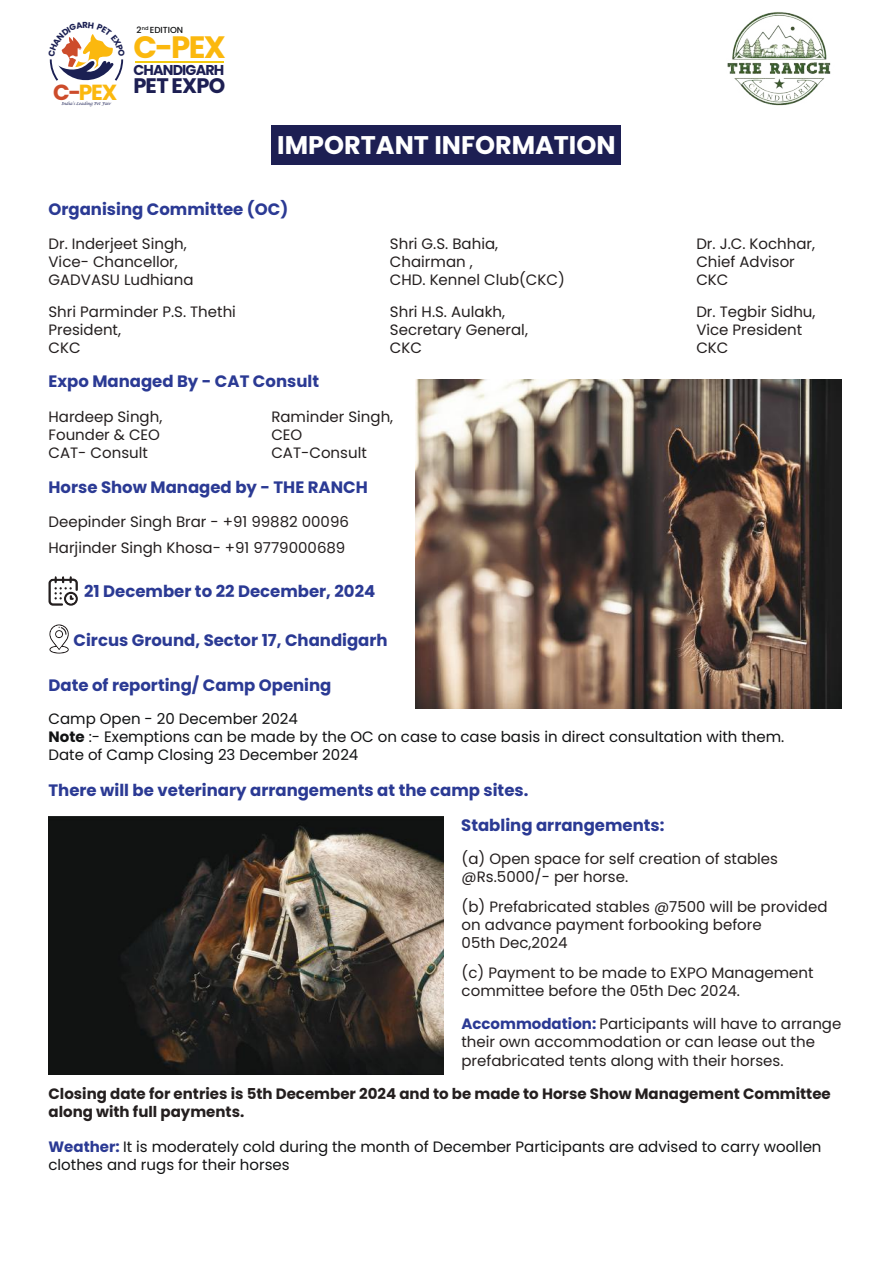
<style>
.page{position:relative;width:893px;height:1264px;background:#fff}
.page>*{position:absolute;margin:0;border:0;box-sizing:border-box;transform-origin:0 0}
.t1{font:700 30.9px "Poppins";color:#fbb80e}
.t2{font:700 25.5px "Poppins";color:#fff}
.t3{font:700 21.9px "Poppins";color:#fbb80e}
.t4{font:700 21px "Poppins";letter-spacing:-.04em;color:#1d1f53}
.t5{font:700 16.5px/34.5px "Poppins";color:#2b3a94}
.t6{font:15px/18px "Poppins";color:#241f1f}
.t7{font:15px/18px "Poppins";color:#111213}
.t8{font:700 15px/18px "Poppins";color:#241f1f}
.t9{font:700 14.25px "Poppins";letter-spacing:-.06em;color:#1d1f53}
.t10{font:500 8.7px "Poppins";color:#121314}
.t11{font:italic 4.05px "Lucida Calligraphy";letter-spacing:-.04em;color:#1b2053}
.s1{color:#cd4c2b}
.s2{font-weight:700}
.s3{font-weight:700;color:#2b3a94}
</style>
<div class="page">
<img style="left:415px;top:379px;width:426px;height:329px">
<div style="left:272px;top:125px;width:349px;height:39px;background:#1d1f53"></div>
<svg style="left:49px;top:576px;width:29px;height:29px"></svg>
<svg style="left:49px;top:624px;width:20px;height:29px"></svg>
<hr style="left:135px;top:61px;width:89px;height:1px;background:#f3c910">
<img style="left:727px;top:12px;width:104px;height:94px">
<img style="left:48px;top:816px;width:395px;height:258px">
<svg style="left:49px;top:34px;width:75px;height:47px"></svg>
<p class="t10" style="left:137px;top:25px;width:48px">2<sup>nd</sup> EDITION</p>
<h3 class="t3" style="left:53px;top:79px;width:66px"><span class="s1">C-</span>PEX</h3>
<p class="t11" style="left:62px;top:101px;width:51px">India’s Leading Pet Fair</p>
<h1 class="t1" style="left:133px;top:30px;width:94px">C-PEX</h1>
<p class="t9" style="left:133px;top:62px;width:92px">CHANDIGARH</p>
<h3 class="t4" style="left:133px;top:74px;width:93px">PET EXPO</h3>
<h2 class="t2" style="left:277px;top:130px;width:340px">IMPORTANT INFORMATION</h2>
<p class="t5" style="left:48px;top:192px;width:241px">Organising Committee (OC)</p>
<p class="t6" style="left:49px;top:234px;width:146px">Dr. Inderjeet Singh,<br>Vice- Chancellor,<br>GADVASU Ludhiana</p>
<p class="t6" style="left:390px;top:234px;width:176px">Shri G.S. Bahia,<br>Chairman ,<br>CHD. Kennel Club(CKC)</p>
<p class="t6" style="left:696px;top:234px;width:120px">Dr. J.C. Kochhar,<br>Chief Advisor<br>CKC</p>
<p class="t6" style="left:49px;top:303px;width:189px">Shri Parminder P.S. Thethi<br>President,<br>CKC</p>
<p class="t6" style="left:390px;top:303px;width:140px">Shri H.S. Aulakh,<br>Secretary General,<br>CKC</p>
<p class="t6" style="left:696px;top:303px;width:121px">Dr. Tegbir Sidhu,<br>Vice President<br>CKC</p>
<p class="t5" style="left:49px;top:364px;width:272px">Expo Managed By - CAT Consult</p>
<p class="t6" style="left:49px;top:407px;width:115px">Hardeep Singh,<br>Founder &amp; CEO<br>CAT- Consult</p>
<p class="t6" style="left:271px;top:407px;width:123px">Raminder Singh,<br>CEO<br>CAT-Consult</p>
<p class="t5" style="left:49px;top:470px;width:321px">Horse Show Managed by - THE RANCH</p>
<p class="t6" style="left:49px;top:508px;width:302px;line-height:26.1px">Deepinder Singh Brar - +91 99882 00096<br>Harjinder Singh Khosa- +91 9779000689</p>
<p class="t5" style="left:84px;top:574px;width:293px">21 December to 22 December, 2024</p>
<p class="t5" style="left:74px;top:623px;width:316px">Circus Ground, Sector 17, Chandigarh</p>
<p class="t5" style="left:49px;top:668px;width:284px">Date of reporting/ Camp Opening</p>
<p class="t7" style="left:49px;top:710px;width:737px">Camp Open - 20 December 2024<br><span class="s2">Note</span> :- Exemptions can be made by the OC on case to case basis in direct consultation with them.<br>Date of Camp Closing 23 December 2024</p>
<p class="t5" style="left:461px;top:773px;width:205px;text-indent:-413px">There will be veterinary arrangements at the camp sites.<br>Stabling arrangements:</p>
<p class="t6" style="left:462px;top:849px;width:318px">(a) Open space for self creation of stables @Rs.5000/- per horse.</p>
<p class="t6" style="left:462px;top:897px;width:367px">(b) Prefabricated stables @7500 will be provided on advance payment forbooking before<br>05th Dec,2024</p>
<p class="t6" style="left:462px;top:963px;width:353px">(c) Payment to be made to EXPO Management committee before the 05th Dec 2024.</p>
<p class="t6" style="left:461px;top:1015px;width:382px"><span class="s3">Accommodation:</span> Participants will have to arrange their own accommodation or can lease out the prefabricated tents along with their horses.</p>
<p class="t8" style="left:49px;top:1084px;width:784px">Closing date for entries is 5th December 2024 and to be made to Horse Show Management Committee along with full payments.</p>
<p class="t7" style="left:49px;top:1137px;width:775px"><span class="s3">Weather:</span> It is moderately cold during the month of December Participants are advised to carry woollen clothes and rugs for their horses</p>
</div>
